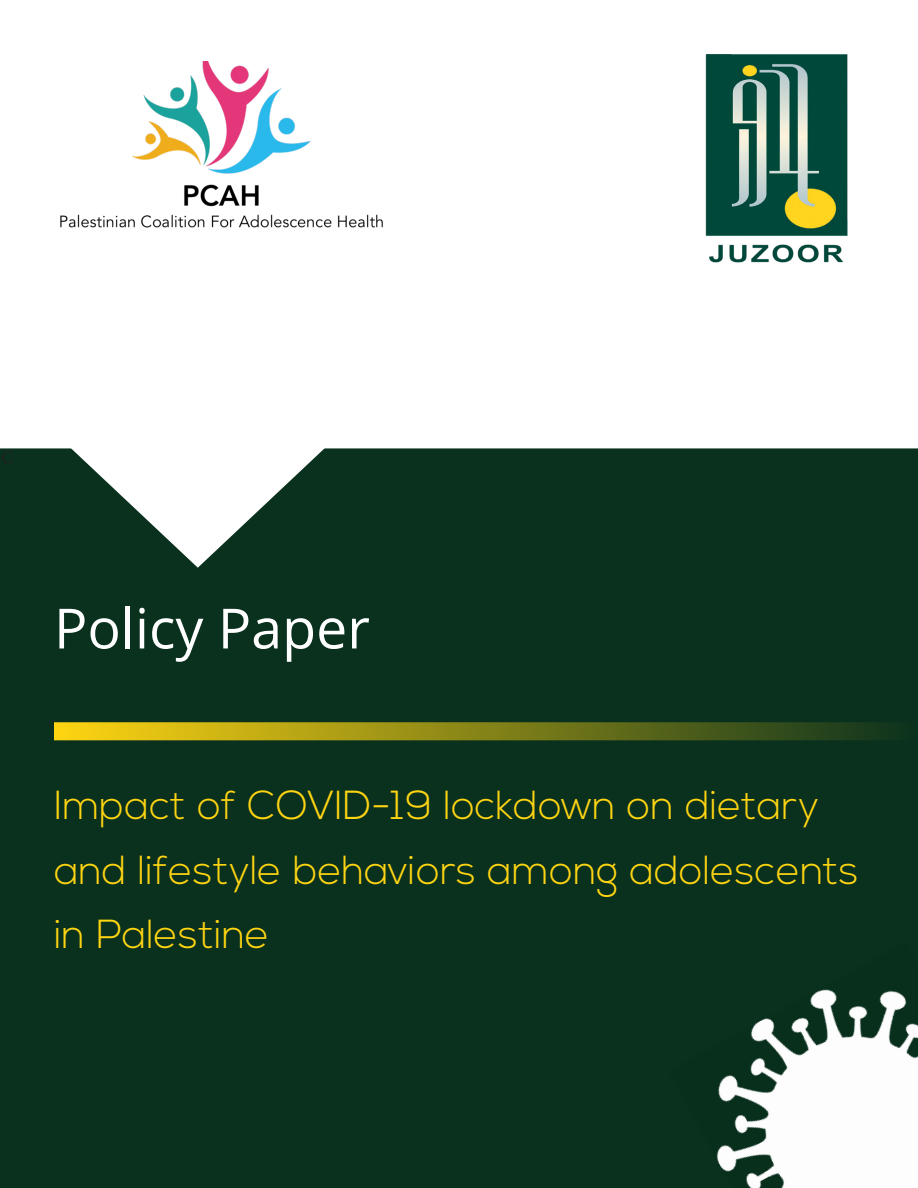
<style>
.page{position:relative;width:918px;height:1188px;background:#fff}
.page>*{position:absolute;margin:0;border:0;box-sizing:border-box;transform-origin:0 0}
.t1{font:55.5px "Open Sans";color:#fff}
.t2{font:300 40.5px/64.5px "Nexa";color:#ffd512}
.t3{font:18px "Minion Pro";color:#231f20}
</style>
<div class="page">
<div style="left:1px;top:449px;width:916px;height:738px;background:#0a311e"></div>
<svg style="left:64px;top:448px;width:267px;height:120px"></svg>
<div style="left:54px;top:722px;width:862px;height:18px;background:linear-gradient(to right,#ffd512,#0c321d);border:2px solid #ffd512"></div>
<img style="left:705px;top:54px;width:143px;height:209px">
<img style="left:60px;top:61px;width:323px;height:167px">
<img style="left:669px;top:942px;width:249px;height:246px">
<p class="t3" style="left:2px;top:445px;width:13px">C</p>
<p class="t1" style="left:54px;top:590px;width:317px">Policy Paper</p>
<p class="t2" style="left:54px;top:775px;width:806px">Impact of COVID-19 lockdown on dietary and lifestyle behaviors among adolescents in Palestine</p>
</div>
